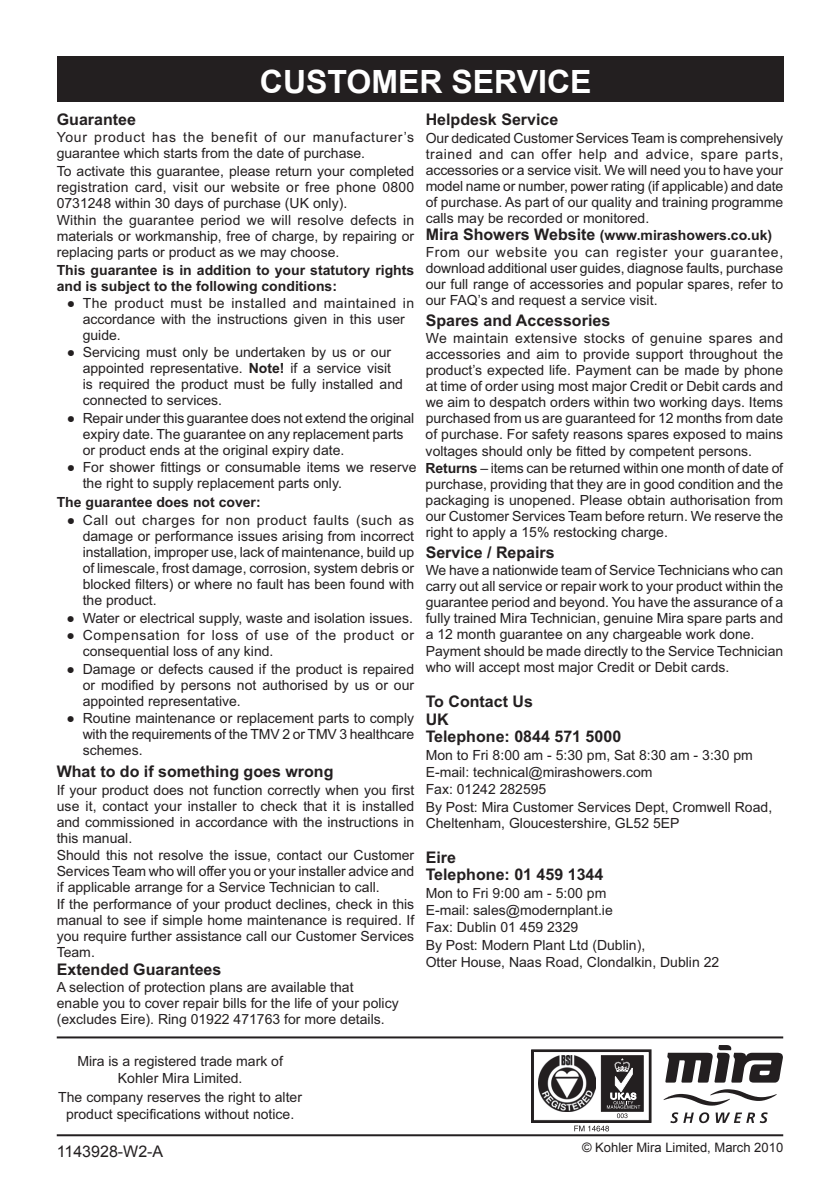
<style>
.page{position:relative;width:840px;height:1191px;background:#fff}
.page>*{position:absolute;margin:0;border:0;box-sizing:border-box;transform-origin:0 0}
.Heading_1{font:700 32px "Arial";color:#fff}
.t1{font:700 16px/17.4px "Arial";color:#231f20}
.t2{font:16px "Arial";color:#231f20}
.t3{font:14px/16px "Arial";color:#231f20;text-align:justify}
.t4{font:14px/16px "Arial";letter-spacing:.045em;color:#231f20}
.t5{font:700 14px/16px "Arial";color:#231f20}
.Copyright{font:13px "Arial";color:#231f20}
.s1{font-weight:700}
.s2{font-weight:700;font-size:16px}
</style>
<div class="page">
<hr style="left:57px;top:1134px;width:725px;height:2px;background:#231f20">
<hr style="left:57px;top:1036px;width:725px;height:2px;background:#231f20">
<svg style="left:533px;top:1051px;width:116px;height:69px"></svg>
<div style="left:531px;top:1049px;width:120px;height:73px;border:1px solid #231f20"></div>
<div style="left:534px;top:1052px;width:114px;height:67px;background:#fff"></div>
<div style="left:600px;top:1055px;width:43px;height:56px;background:#231f20;border:1px solid #231f20"></div>
<img style="left:538px;top:1055px;width:57px;height:56px">
<svg style="left:574px;top:1125px;width:34px;height:6px"></svg>
<svg style="left:663px;top:1089px;width:113px;height:16px"></svg>
<svg style="left:670px;top:1112px;width:38px;height:11px"></svg>
<svg style="left:715px;top:1112px;width:52px;height:11px"></svg>
<svg style="left:665px;top:1045px;width:117px;height:37px"></svg>
<div style="left:57px;top:57px;width:725px;height:45px;background:#231f20"></div>
<svg style="left:606px;top:1058px;width:34px;height:60px"></svg>
<p class="Heading_1" style="left:260px;top:60px;width:23px">CUS</p>
<p class="Heading_1" style="left:327px;top:60px;width:147px">TOMER SER</p>
<p class="Heading_1" style="left:516px;top:60px;width:39px">VICE</p>
<p class="t1" style="left:57px;top:111px;width:81px">Guarantee</p>
<p class="t3" style="left:57px;top:129px;width:359px">Your product has the benefit of our manufacturer’s guarantee which starts from the date of purchase.</p>
<p class="t3" style="left:57px;top:163px;width:359px">To activate this guarantee, please return your completed registration card, visit our website or free phone 0800<br>0731248 within 30 days of purchase (UK only).</p>
<p class="t3" style="left:57px;top:212px;width:359px">Within the guarantee period we will resolve defects in materials or workmanship, free of charge, by repairing or replacing parts or product as we may choose.</p>
<p class="t5" style="left:57px;top:262px;width:359px">This guarantee is in addition to your statutory rights and is subject to the following conditions:</p>
<p class="t3" style="left:83px;top:295px;width:333px;text-align:left;text-indent:-16px">● The product must be installed and maintained in accordance with the instructions given in this user guide.</p>
<p class="t3" style="left:83px;top:344px;width:321px;text-align:left;text-indent:-16px">● Servicing must only be undertaken by us or our appointed representative. <span class="s1">Note!</span> if a service visit is required the product must be fully installed and connected to services.</p>
<p class="t3" style="left:83px;top:410px;width:333px;text-align:left;text-indent:-16px">● Repair under this guarantee does not extend the original expiry date. The guarantee on any replacement parts or product ends at the original expiry date.</p>
<p class="t3" style="left:83px;top:459px;width:335px;text-indent:-16px">● For shower fittings or consumable items we reserve the right to supply replacement parts only.</p>
<p class="t5" style="left:57px;top:494px;width:205px">The guarantee does not cover:</p>
<p class="t3" style="left:83px;top:512px;width:333px;text-indent:-16px">● Call out charges for non product faults (such as damage or performance issues arising from incorrect installation, improper use, lack of maintenance, build up of limescale, frost damage, corrosion, system debris or blocked filters) or where no fault has been found with the product.</p>
<p class="t3" style="left:67px;top:610px;width:347px">● Water or electrical supply, waste and isolation issues.</p>
<p class="t4" style="left:83px;top:627px;width:333px;text-indent:-16px">● Compensation for loss of use of the product or consequential loss of any kind.</p>
<p class="t3" style="left:83px;top:661px;width:333px;text-indent:-16px">● Damage or defects caused if the product is repaired or modified by persons not authorised by us or our appointed representative.</p>
<p class="t3" style="left:83px;top:710px;width:333px;text-indent:-16px">● Routine maintenance or replacement parts to comply with the requirements of the TMV 2 or TMV 3 healthcare schemes.</p>
<p class="t1" style="left:57px;top:763px;width:278px">What to do if something goes wrong</p>
<p class="t3" style="left:57px;top:781px;width:359px">If your product does not function correctly when you first use it, contact your installer to check that it is installed and commissioned in accordance with the instructions in this manual.</p>
<p class="t3" style="left:57px;top:847px;width:359px">Should this not resolve the issue, contact our Customer Services Team who will offer you or your installer advice and if applicable arrange for a Service Technician to call.</p>
<p class="t3" style="left:57px;top:896px;width:359px">If the performance of your product declines, check in this manual to see if simple home maintenance is required. If you require further assistance call our Customer Services Team.</p>
<p class="t1" style="left:57px;top:961px;width:166px">Extended Guarantees</p>
<p class="t3" style="left:57px;top:979px;width:343px;text-align:left">A selection of protection plans are available that enable you to cover repair bills for the life of your policy (excludes Eire). Ring 01922 471763 for more details.</p>
<p class="t1" style="left:425px;top:111px;width:134px">Helpdesk Service</p>
<p class="t3" style="left:425px;top:130px;width:359px">Our dedicated Customer Services Team is comprehensively trained and can offer help and advice, spare parts, accessories or a service visit. We will need you to have your model name or number, power rating (if applicable) and date of purchase. As part of our quality and training programme calls may be recorded or monitored.</p>
<p class="t4" style="left:425px;top:226px;width:359px;line-height:17.4px"><span class="s2">Mira Showers Website</span> <span class="s1">(www.mirashowers.co.uk)<br></span>From our website you can register your guarantee,</p>
<p class="t3" style="left:425px;top:261px;width:359px">download additional user guides, diagnose faults, purchase our full range of accessories and popular spares, refer to our FAQ’s and request a service visit.</p>
<p class="t1" style="left:425px;top:312px;width:186px">Spares and Accessories</p>
<p class="t3" style="left:425px;top:331px;width:359px">We maintain extensive stocks of genuine spares and accessories and aim to provide support throughout the product’s expected life. Payment can be made by phone at time of order using most major Credit or Debit cards and we aim to despatch orders within two working days. Items purchased from us are guaranteed for 12 months from date of purchase. For safety reasons spares exposed to mains voltages should only be fitted by competent persons.</p>
<p class="t3" style="left:425px;top:460px;width:359px"><span class="s1">Returns</span> – items can be returned within one month of date of purchase, providing that they are in good condition and the packaging is unopened. Please obtain authorisation from our Customer Services Team before return. We reserve the right to apply a 15% restocking charge.</p>
<p class="t1" style="left:425px;top:544px;width:130px">Service / Repairs</p>
<p class="t3" style="left:425px;top:562px;width:359px">We have a nationwide team of Service Technicians who can carry out all service or repair work to your product within the guarantee period and beyond. You have the assurance of a fully trained Mira Technician, genuine Mira spare parts and a 12 month guarantee on any chargeable work done.</p>
<p class="t3" style="left:425px;top:643px;width:359px">Payment should be made directly to the Service Technician who will accept most major Credit or Debit cards.</p>
<p class="t1" style="left:425px;top:693px;width:197px">To Contact Us<br>UK<br>Telephone: 0844 571 5000</p>
<p class="t3" style="left:425px;top:746px;width:348px;line-height:17.4px;text-align:left">Mon to Fri 8:00 am - 5:30 pm, Sat 8:30 am - 3:30 pm E-mail: technical@mirashowers.com<br>Fax: 01242 282595<br>By Post: Mira Customer Services Dept, Cromwell Road,</p>
<p class="t3" style="left:425px;top:815px;width:255px">Cheltenham, Gloucestershire, GL52 5EP</p>
<p class="t1" style="left:425px;top:849px;width:179px">Eire<br>Telephone: 01 459 1344</p>
<p class="t3" style="left:425px;top:884px;width:295px;line-height:17.4px;text-align:left">Mon to Fri 9:00 am - 5:00 pm<br>E-mail: sales@modernplant.ie<br>Fax: Dublin 01 459 2329<br>By Post: Modern Plant Ltd (Dublin),<br>Otter House, Naas Road, Clondalkin, Dublin 22</p>
<p class="t3" style="left:77px;top:1052px;width:207px;line-height:16.8px;text-align:center">Mira is a registered trade mark of<br>Kohler Mira Limited.</p>
<p class="t3" style="left:58px;top:1089px;width:245px;line-height:16.8px;text-align:center">The company reserves the right to alter product specifications without notice.</p>
<p class="t2" style="left:57px;top:1140px;width:108px">1143928-W2-A</p>
<p class="Copyright" style="left:581px;top:1139px;width:203px">© Kohler Mira Limited, March 2010</p>
</div>
